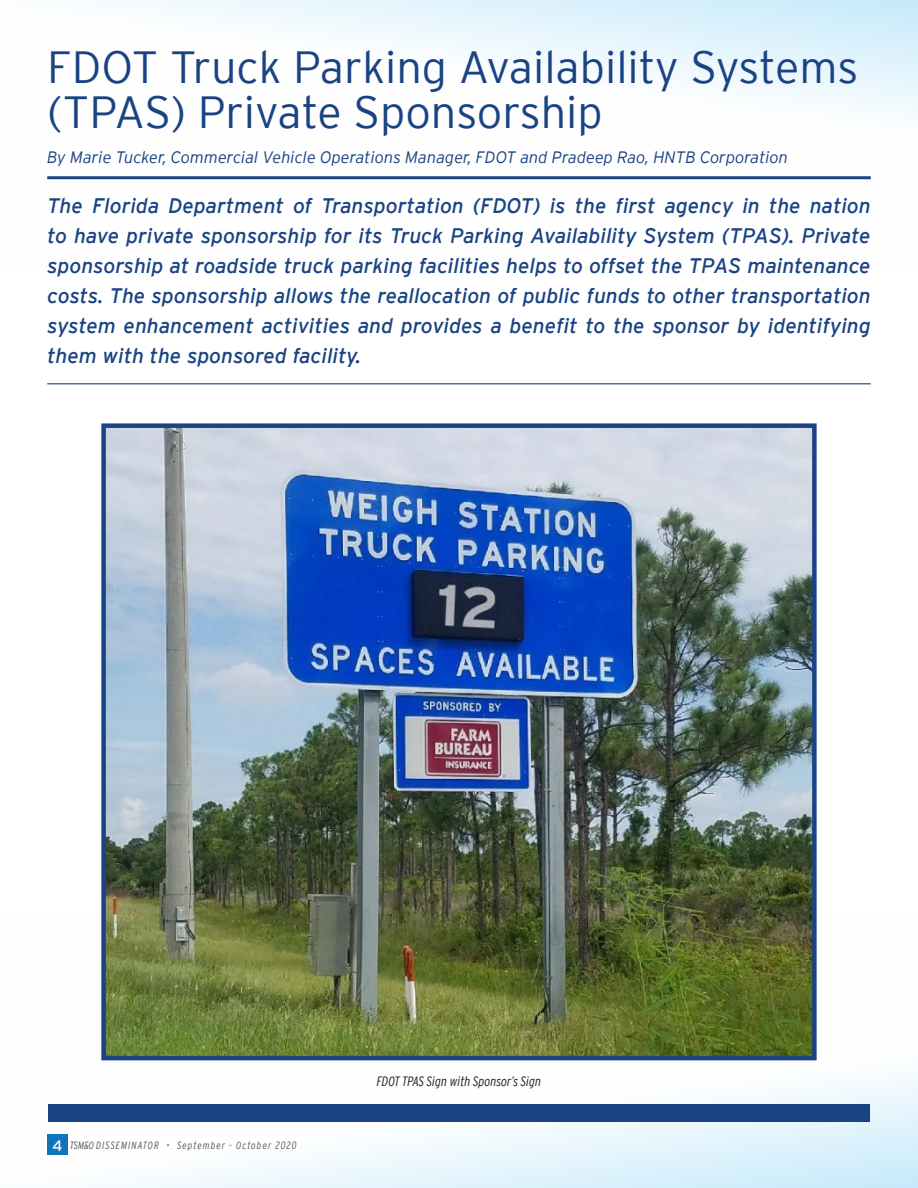
<style>
.page{position:relative;width:918px;height:1188px;background:#fff}
.page>*{position:absolute;margin:0;border:0;box-sizing:border-box;transform-origin:0 0}
.Header_-_Article_Tit{font:300 45px/45px "Interstate";color:#1a4383}
.Intro_Paragraph{font:italic 21px/30px "Interstate";color:#1a4383;text-align:justify}
.Byline_-_Author_Name{font:italic 300 16.5px "Interstate";color:#1a4383}
.t1{font:italic 300 condensed 13.5px "Interstate";color:#231f20}
.t2{font:italic 300 condensed 10.5px "Interstate";letter-spacing:.1em;color:#57585a}
.s1{font-weight:400;font-style:normal;font-stretch:normal;font-size:15px;color:#fff}
</style>
<div class="page">
<svg style="left:47px;top:1060px;width:871px;height:128px"></svg>
<svg style="left:47px;top:0;width:871px;height:180px"></svg>
<hr style="left:47px;top:176px;width:824px;height:3px;background:#1a4383">
<hr style="left:47px;top:383px;width:824px;height:1px;background:#1a4383">
<img style="left:106px;top:428px;width:706px;height:627px">
<div style="left:101px;top:423px;width:716px;height:637px;border:4px solid #1a4383"></div>
<div style="left:48px;top:1104px;width:822px;height:17px;background:#1a4383"></div>
<p class="Header_-_Article_Tit" style="left:47px;top:45px;width:813px">FDOT Truck Parking Availability Systems (TPAS) Private Sponsorship</p>
<p class="Byline_-_Author_Name" style="left:47px;top:148px;width:742px">By Marie Tucker, Commercial Vehicle Operations Manager, FDOT and Pradeep Rao, HNTB Corporation</p>
<p class="Intro_Paragraph" style="left:47px;top:190px;width:825px">The Florida Department of Transportation (FDOT) is the first agency in the nation to have private sponsorship for its Truck Parking Availability System (TPAS). Private sponsorship at roadside truck parking facilities helps to offset the TPAS maintenance costs. The sponsorship allows the reallocation of public funds to other transportation system enhancement activities and provides a benefit to the sponsor by identifying them with the sponsored facility.</p>
<p class="t2" style="left:53px;top:1139px;width:246px"><span class="s1">4</span> TSM&amp;O DISSEMINATOR • September - October 2020</p>
<p class="t1" style="left:377px;top:1074px;width:166px">FDOT TPAS Sign with Sponsor’s Sign</p>
</div>
